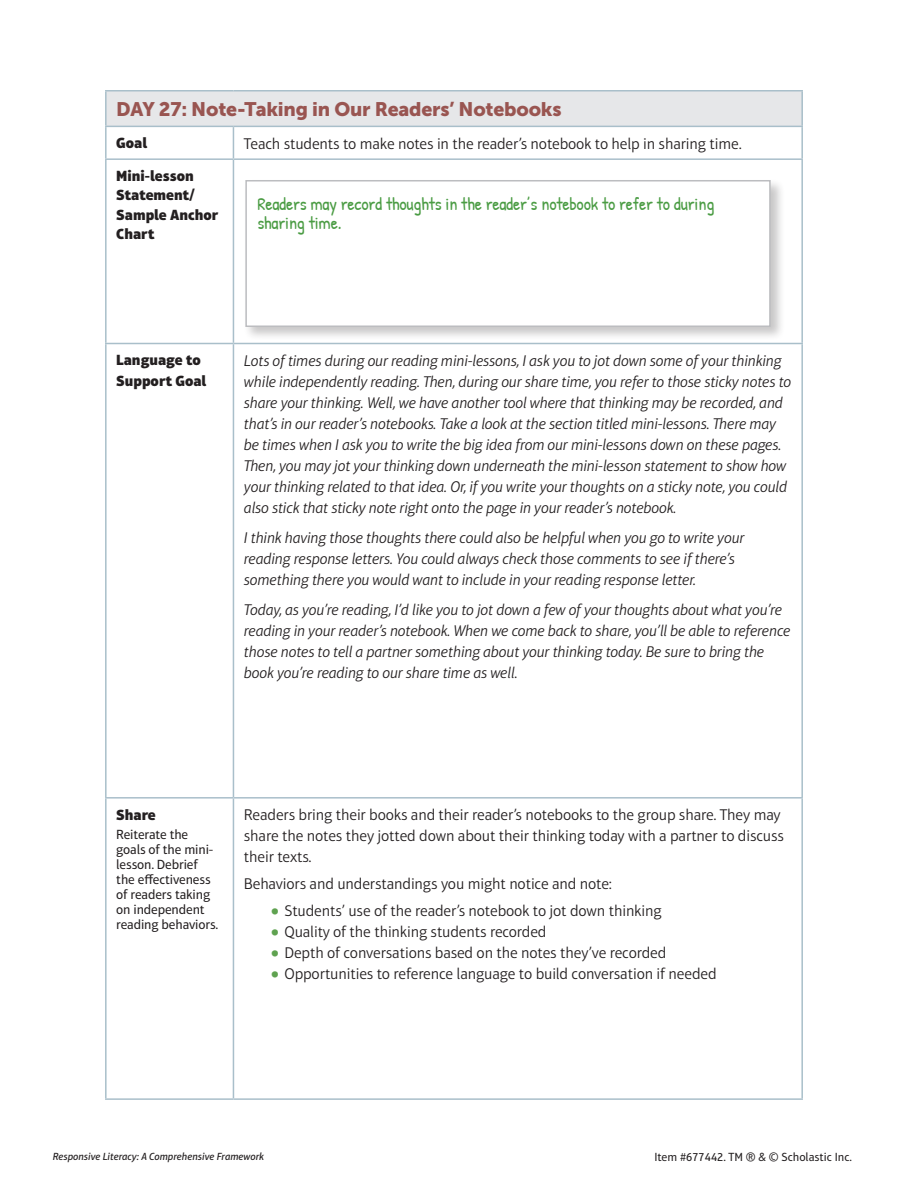
<style>
.page{position:relative;width:905px;height:1188px;background:#fff}
.page>*{position:absolute;margin:0;border:0;box-sizing:border-box;transform-origin:0 0}
.HEAD_B{font:19.5px "Museo Sans 900";letter-spacing:-.01em;color:#995551}
.HANDWRITING{font:18px/18.8px "Patrick Hand";letter-spacing:-.01em;color:#4b9c44}
.BODY_no_indent___spa{font:italic 300 15.75px/21px "Aptifer Sans LT Pro";letter-spacing:-.01em;color:#231f20}
.BODY_no_indent___spa-2{font:300 15.75px/21px "Aptifer Sans LT Pro";letter-spacing:-.01em;color:#231f20}
.HEAD_D{font:900 15px/19.5px "Aptifer Sans LT Pro";color:#231f20}
.SIDEBAR_BODY_LIGHT{font:13.5px/15px "Aptifer Sans LT Pro";letter-spacing:-.01em;color:#231f20}
.t1{font:12px "Aptifer Sans LT Pro";color:#231f20}
.t2{font:italic 500 10.5px "Aptifer Sans LT Pro";color:#231f20}
.s1{font-weight:900;font-size:21px;color:#5fa250}
</style>
<div class="page">
<div style="left:106px;top:91px;width:696px;height:35px;background:#e6e7e9"></div>
<hr style="left:105px;top:90px;width:128px;height:2px;background:#a9bfca">
<hr style="left:105px;top:92px;width:1px;height:34px;background:#a9bfca">
<hr style="left:233px;top:90px;width:569px;height:2px;background:#a9bfca">
<hr style="left:801px;top:92px;width:1px;height:34px;background:#a9bfca">
<hr style="left:105px;top:126px;width:128px;height:1px;background:#a9bfca">
<hr style="left:105px;top:127px;width:1px;height:31px;background:#a9bfca">
<hr style="left:233px;top:126px;width:569px;height:1px;background:#a9bfca">
<hr style="left:233px;top:127px;width:1px;height:31px;background:#a9bfca">
<hr style="left:801px;top:127px;width:1px;height:31px;background:#a9bfca">
<hr style="left:105px;top:158px;width:128px;height:2px;background:#a9bfca">
<hr style="left:105px;top:160px;width:1px;height:183px;background:#a9bfca">
<hr style="left:233px;top:158px;width:569px;height:2px;background:#a9bfca">
<hr style="left:233px;top:160px;width:1px;height:183px;background:#a9bfca">
<hr style="left:801px;top:160px;width:1px;height:183px;background:#a9bfca">
<hr style="left:105px;top:343px;width:128px;height:1px;background:#a9bfca">
<hr style="left:105px;top:344px;width:1px;height:453px;background:#a9bfca">
<hr style="left:233px;top:343px;width:569px;height:1px;background:#a9bfca">
<hr style="left:233px;top:344px;width:1px;height:453px;background:#a9bfca">
<hr style="left:801px;top:344px;width:1px;height:453px;background:#a9bfca">
<hr style="left:105px;top:797px;width:128px;height:2px;background:#a9bfca">
<hr style="left:105px;top:799px;width:1px;height:299px;background:#a9bfca">
<hr style="left:233px;top:797px;width:569px;height:2px;background:#a9bfca">
<hr style="left:233px;top:799px;width:1px;height:299px;background:#a9bfca">
<hr style="left:801px;top:799px;width:1px;height:299px;background:#a9bfca">
<hr style="left:105px;top:1098px;width:128px;height:2px;background:#a9bfca">
<hr style="left:233px;top:1098px;width:569px;height:2px;background:#a9bfca">
<div style="left:243px;top:178px;width:542px;height:164px;background:#231f20;opacity:.25"></div>
<div style="left:246px;top:181px;width:524px;height:145px;background:#fff"></div>
<div style="left:245px;top:180px;width:525px;height:147px;border:2px solid #bcbdc0"></div>
<p class="HEAD_B" style="left:116px;top:98px;width:447px">DAY 27: Note-Taking in Our Readers’ Notebooks</p>
<p class="HEAD_D" style="left:116px;top:133px;width:32px">Goal</p>
<p class="BODY_no_indent___spa-2" style="left:244px;top:133px;width:499px">Teach students to make notes in the reader’s notebook to help in sharing time.</p>
<p class="HEAD_D" style="left:116px;top:166px;width:103px">Mini-lesson<br>Statement/<br>Sample Anchor<br>Chart</p>
<p class="HANDWRITING" style="left:257px;top:194px;width:458px">Readers may record thoughts in the reader’s notebook to refer to during sharing time.</p>
<p class="HEAD_D" style="left:116px;top:349px;width:92px;line-height:21px">Language to<br>Support Goal</p>
<p class="BODY_no_indent___spa" style="left:244px;top:350px;width:548px">Lots of times during our reading mini-lessons, I ask you to jot down some of your thinking while independently reading. Then, during our share time, you refer to those sticky notes to share your thinking. Well, we have another tool where that thinking may be recorded, and that’s in our reader’s notebooks. Take a look at the section titled mini-lessons. There may be times when I ask you to write the big idea from our mini-lessons down on these pages.<br>Then, you may jot your thinking down underneath the mini-lesson statement to show how your thinking related to that idea. Or, if you write your thoughts on a sticky note, you could also stick that sticky note right onto the page in your reader’s notebook.</p>
<p class="BODY_no_indent___spa" style="left:244px;top:527px;width:502px">I think having those thoughts there could also be helpful when you go to write your reading response letters. You could always check those comments to see if there’s something there you would want to include in your reading response letter.</p>
<p class="BODY_no_indent___spa" style="left:244px;top:599px;width:548px">Today, as you’re reading, I’d like you to jot down a few of your thoughts about what you’re reading in your reader’s notebook. When we come back to share, you’ll be able to reference those notes to tell a partner something about your thinking today. Be sure to bring the book you’re reading to our share time as well.</p>
<p class="HEAD_D" style="left:116px;top:804px;width:41px">Share</p>
<p class="SIDEBAR_BODY_LIGHT" style="left:116px;top:827px;width:103px">Reiterate the goals of the mini&shy;lesson. Debrief the effectiveness of readers taking on independent reading behaviors.</p>
<p class="BODY_no_indent___spa-2" style="left:244px;top:804px;width:541px">Readers bring their books and their reader’s notebooks to the group share. They may share the notes they jotted down about their thinking today with a partner to discuss their texts.</p>
<p class="BODY_no_indent___spa-2" style="left:244px;top:873px;width:369px">Behaviors and understandings you might notice and note:</p>
<p class="BODY_no_indent___spa-2" style="left:271px;top:900px;width:392px"><span class="s1">•</span> Students’ use of the reader’s notebook to jot down thinking</p>
<p class="BODY_no_indent___spa-2" style="left:271px;top:921px;width:277px"><span class="s1">•</span> Quality of the thinking students recorded</p>
<p class="BODY_no_indent___spa-2" style="left:271px;top:942px;width:397px"><span class="s1">•</span> Depth of conversations based on the notes they’ve recorded</p>
<p class="BODY_no_indent___spa-2" style="left:271px;top:963px;width:447px"><span class="s1">•</span> Opportunities to reference language to build conversation if needed</p>
<p class="t2" style="left:53px;top:1151px;width:213px">Responsive Literacy: A Comprehensive Framework</p>
<p class="t1" style="left:654px;top:1150px;width:199px">Item #677442. TM ® &amp; © Scholastic Inc.</p>
</div>
